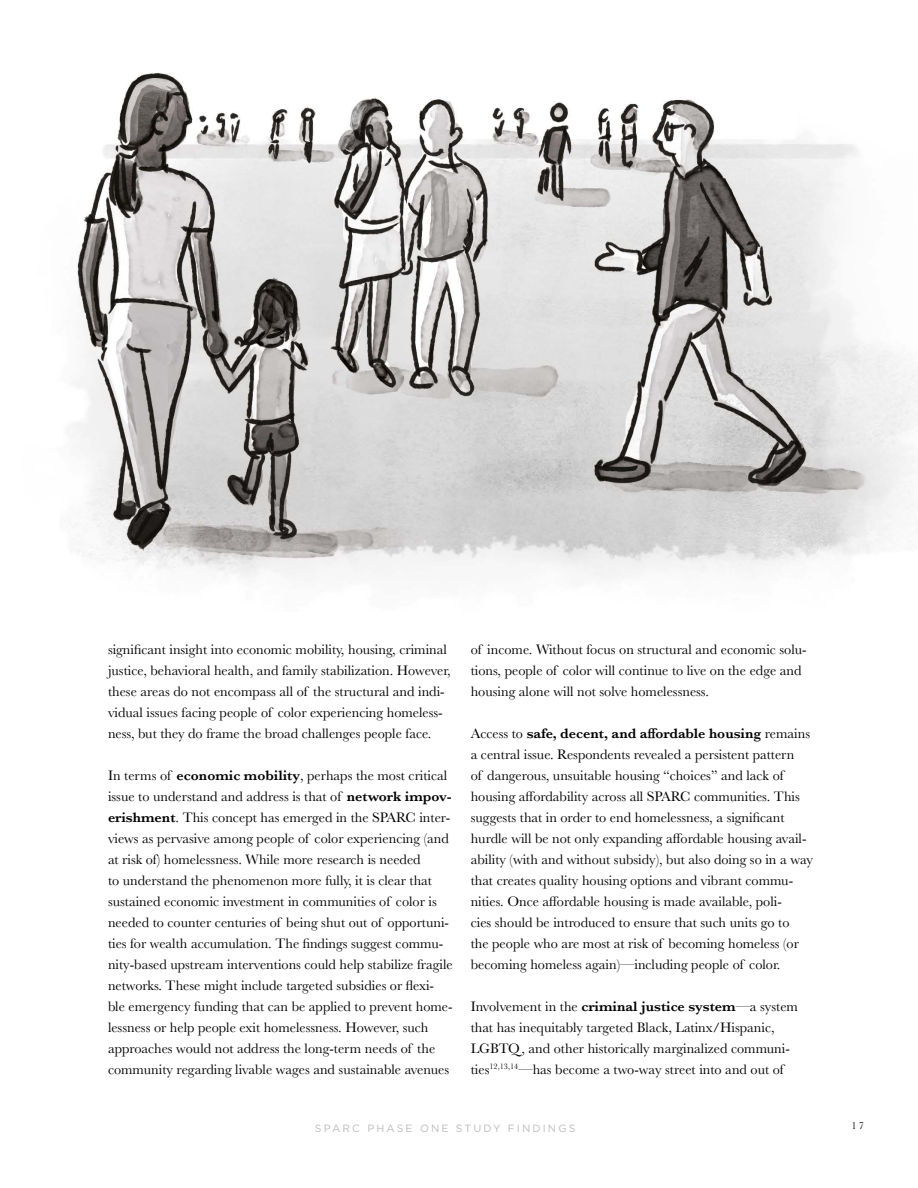
<style>
.page{position:relative;width:918px;height:1188px;background:#fff}
.page>*{position:absolute;margin:0;border:0;box-sizing:border-box;transform-origin:0 0}
.t1{font:14.25px/21px "Baskerville";color:#000}
.t2{font:10.5px "Gotham";letter-spacing:.2em;color:#bcbcbc}
.t3{font:10.5px "Baskerville";color:#000}
.s1{font-weight:600}
</style>
<div class="page">
<img style="left:71px;top:73px;width:847px;height:505px">
<p class="t1" style="left:108px;top:639px;width:344px">significant insight into economic mobility, housing, criminal justice, behavioral health, and family stabilization. However, these areas do not encompass all of the structural and indi&shy;vidual issues facing people of color experiencing homeless&shy;ness, but they do frame the broad challenges people face.</p>
<p class="t1" style="left:108px;top:765px;width:346px">In terms of <span class="s1">economic mobility</span>, perhaps the most critical issue to understand and address is that of <span class="s1">network impov&shy;erishment</span>. This concept has emerged in the SPARC inter&shy;views as pervasive among people of color experiencing (and at risk of) homelessness. While more research is needed<br>to understand the phenomenon more fully, it is clear that sustained economic investment in communities of color is needed to counter centuries of being shut out of opportuni&shy;ties for wealth accumulation. The findings suggest commu&shy;nity-based upstream interventions could help stabilize fragile networks. These might include targeted subsidies or flexi&shy;ble emergency funding that can be applied to prevent home&shy;lessness or help people exit homelessness. However, such approaches would not address the long-term needs of the community regarding livable wages and sustainable avenues</p>
<p class="t1" style="left:471px;top:639px;width:338px">of income. Without focus on structural and economic solu&shy;tions, people of color will continue to live on the edge and housing alone will not solve homelessness.</p>
<p class="t1" style="left:471px;top:723px;width:344px">Access to <span class="s1">safe, decent, and affordable housing</span> remains a central issue. Respondents revealed a persistent pattern<br>of dangerous, unsuitable housing “choices” and lack of housing affordability across all SPARC communities. This suggests that in order to end homelessness, a significant hurdle will be not only expanding affordable housing avail&shy;ability (with and without subsidy), but also doing so in a way that creates quality housing options and vibrant commu&shy;nities. Once affordable housing is made available, poli-<br>cies should be introduced to ensure that such units go to<br>the people who are most at risk of becoming homeless (or becoming homeless again)—including people of color.</p>
<p class="t1" style="left:471px;top:996px;width:329px">Involvement in the <span class="s1">criminal justice system</span>—a system that has inequitably targeted Black, Latinx/Hispanic, LGBTQ, and other historically marginalized communi&shy;ties<sup>12,13,14</sup>—has become a two-way street into and out of</p>
<p class="t2" style="left:315px;top:1122px;width:262px">SPARC PHASE ONE STUDY FINDINGS</p>
<p class="t3" style="left:851px;top:1119px;width:14px">17</p>
</div>
